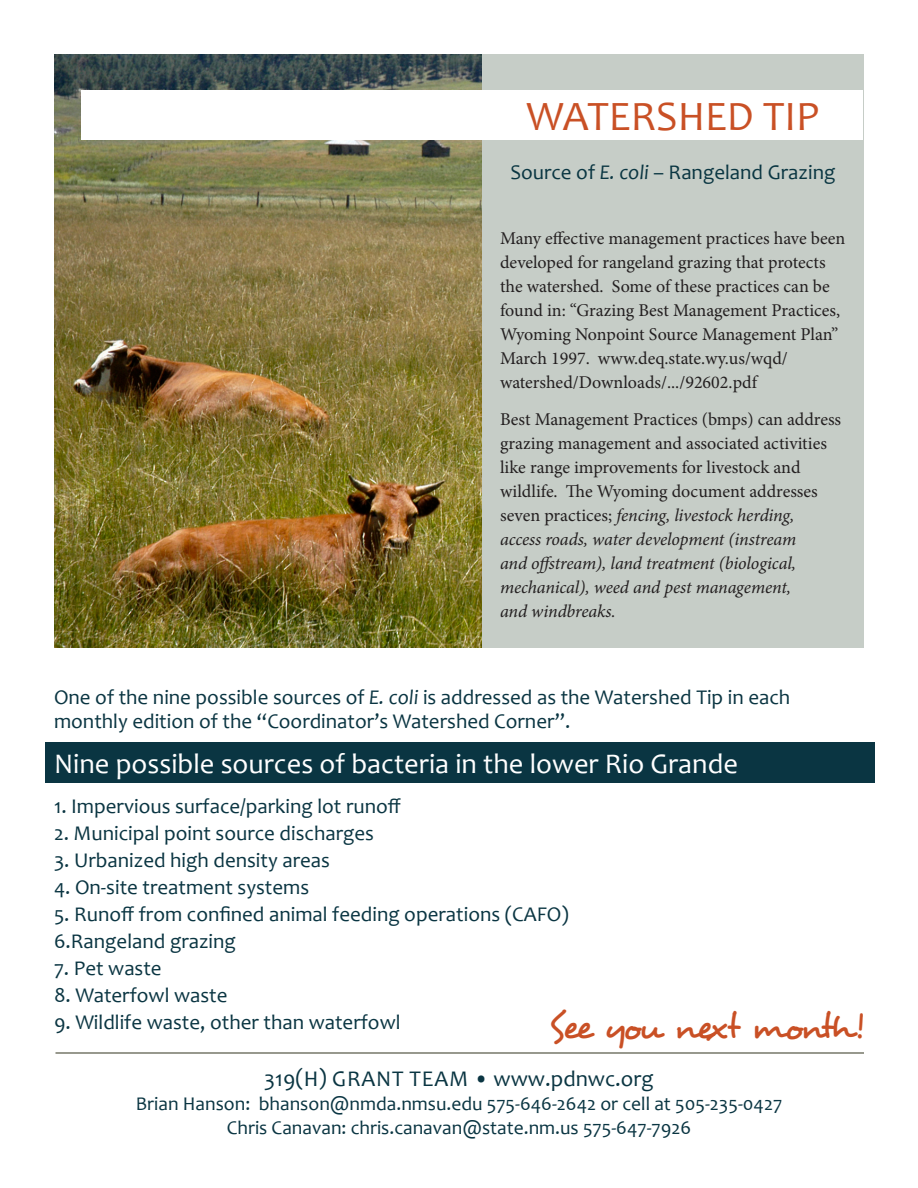
<style>
.page{position:relative;width:918px;height:1188px;background:#fff}
.page>*{position:absolute;margin:0;border:0;box-sizing:border-box;transform-origin:0 0}
.t1{font:42px "Candara";color:#c95025}
.t2{font:36px "Desyrel";letter-spacing:-.095em;color:#c95025}
.t3{font:28.5px "Candara";color:#fff}
.t4{font:22.5px "Candara";color:#0a3542}
.t5{font:21px/24px "Candara";color:#0a3542}
.t6{font:21px "Candara";color:#0a3642}
.t7{font:19.5px/24px "Candara";color:#0a3542;text-align:center}
.t8{font:18px/24px "Minion Pro";color:#231f20}
.s1{font-style:italic}
</style>
<div class="page">
<div style="left:482px;top:54px;width:382px;height:594px;background:#c6cdc7"></div>
<img style="left:54px;top:54px;width:428px;height:594px">
<div style="left:82px;top:91px;width:781px;height:49px;background:#fff"></div>
<hr style="left:55px;top:1052px;width:809px;height:2px;background:#767769">
<div style="left:45px;top:742px;width:830px;height:41px;background:#0a3542"></div>
<h1 class="t1" style="left:526px;top:90px;width:294px">WATERSHED TIP</h1>
<p class="t6" style="left:510px;top:159px;width:327px">Source of <span class="s1">E. coli</span> – Rangeland Grazing</p>
<p class="t8" style="left:500px;top:226px;width:347px">Many effective management practices have been developed for rangeland grazing that protects the watershed. Some of these practices can be found in: “Grazing Best Management Practices, Wyoming Nonpoint Source Management Plan” March 1997. www.deq.state.wy.us/wqd/ watershed/Downloads/.../92602.pdf</p>
<p class="t8" style="left:500px;top:408px;width:343px">Best Management Practices (bmps) can address grazing management and associated activities like range improvements for livestock and wildlife. The Wyoming document addresses seven practices; <span class="s1">fencing, livestock herding,<br>access roads, water development (instream<br>and offstream), land treatment (biological, mechanical), weed and pest management,<br>and windbreaks.</span></p>
<p class="t5" style="left:54px;top:685px;width:738px">One of the nine possible sources of <span class="s1">E. coli</span> is addressed as the Watershed Tip in each monthly edition of the “Coordinator’s Watershed Corner”.</p>
<h3 class="t3" style="left:54px;top:745px;width:686px">Nine possible sources of bacteria in the lower Rio Grande</h3>
<p class="t5" style="left:54px;top:794px;width:348px">1. Impervious surface/parking lot runoff</p>
<p class="t5" style="left:54px;top:821px;width:322px">2. Municipal point source discharges</p>
<p class="t5" style="left:54px;top:848px;width:278px">3. Urbanized high density areas</p>
<p class="t5" style="left:54px;top:875px;width:257px">4. On-site treatment systems</p>
<p class="t5" style="left:54px;top:901px;width:516px;line-height:27px">5. Runoff from confined animal feeding operations (CAFO)<br>6.Rangeland grazing</p>
<p class="t5" style="left:54px;top:956px;width:109px">7. Pet waste</p>
<p class="t5" style="left:54px;top:983px;width:175px">8. Waterfowl waste</p>
<p class="t5" style="left:54px;top:1010px;width:348px">9. Wildlife waste, other than waterfowl</p>
<h2 class="t2" style="left:549px;top:1004px;width:316px">See you next month!</h2>
<p class="t4" style="left:264px;top:1064px;width:391px">319(h) Grant Team • www.pdnwc.org</p>
<p class="t7" style="left:136px;top:1091px;width:648px">Brian Hanson: bhanson@nmda.nmsu.edu 575-646-2642 or cell at 505-235-0427<br>Chris Canavan: chris.canavan@state.nm.us 575-647-7926</p>
</div>
